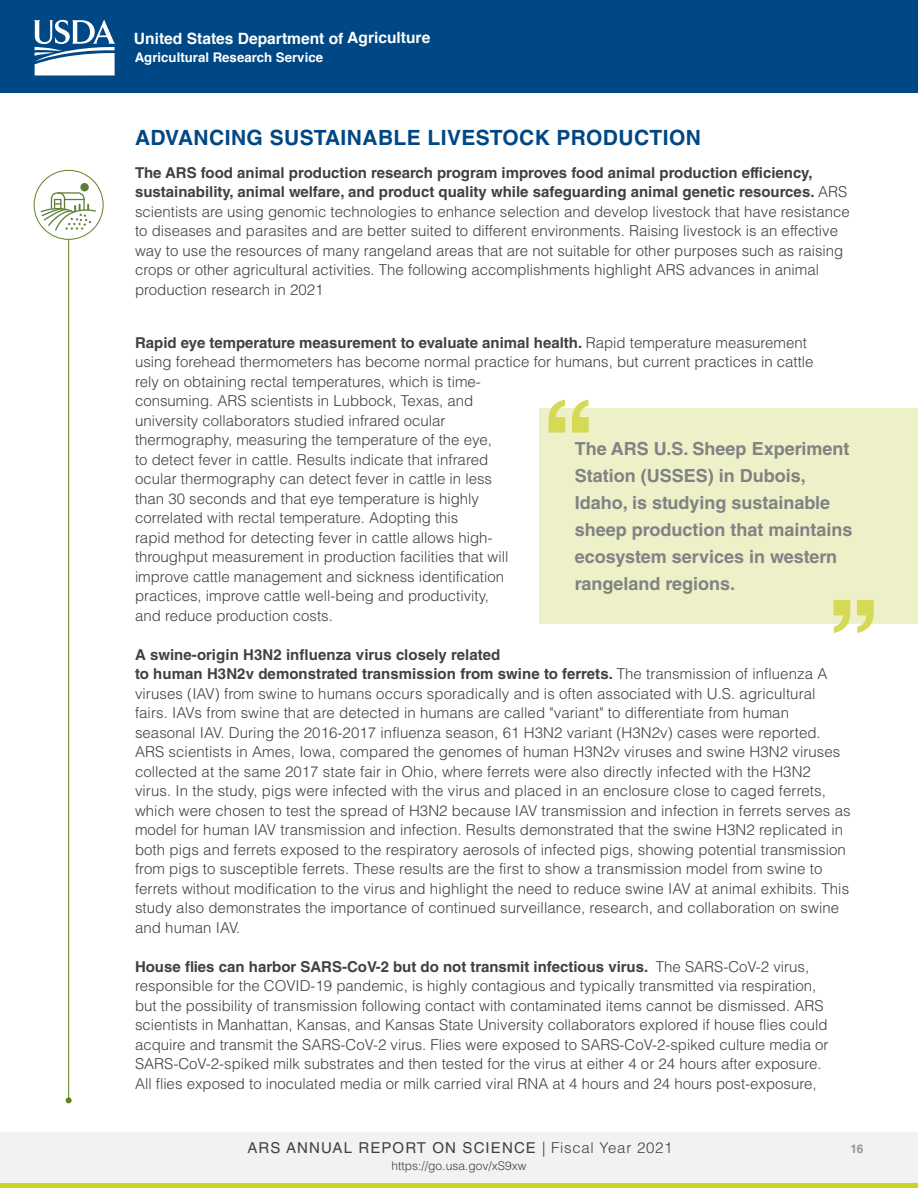
<style>
.page{position:relative;width:918px;height:1188px;background:#fff}
.page>*{position:absolute;margin:0;border:0;box-sizing:border-box;transform-origin:0 0}
.H1-research{font:700 21px "Helvetica LT Std";letter-spacing:.02em;color:#004785}
.GRAY_pull_quote{font:700 18px/27px "Helvetica LT Std";color:#808285}
.t1{font:700 15.6px "Helvetica";color:#fff}
.Body{font:300 15px/19.5px "Helvetica LT Std";color:#414042}
.intro_paragraph{font:300 15px/19.5px "Helvetica LT Std";color:#414042}
.t2{font:15px "Helvetica LT Std";letter-spacing:.075em;color:#414042}
.t3{font:700 13.2px "Helvetica";color:#fff}
.t4{font:300 12px "Helvetica LT Std";color:#414042}
.t5{font:700 12px "Helvetica LT Std";color:#939598}
.s1{font-weight:700}
.s2{font-weight:300}
</style>
<div class="page">
<div style="left:0;top:0;width:918px;height:93px;background:#004785"></div>
<div style="left:0;top:1132px;width:918px;height:56px;background:#f2f2f2"></div>
<div style="left:0;top:1183px;width:918px;height:5px;background:#cbd422"></div>
<svg style="left:34px;top:19px;width:82px;height:56px"></svg>
<hr style="left:68px;top:240px;width:1px;height:860px;background:#608225">
<svg style="left:66px;top:1097px;width:6px;height:6px"></svg>
<div style="left:34px;top:170px;width:70px;height:70px;border:1px solid #608225;border-radius:50%"></div>
<div style="left:80px;top:183px;width:9px;height:8px;background:#5c7e38;border-radius:50%"></div>
<svg style="left:40px;top:192px;width:57px;height:39px"></svg>
<div style="left:540px;top:408px;width:378px;height:216px;background:#eef0c8"></div>
<svg style="left:549px;top:400px;width:40px;height:33px"></svg>
<svg style="left:834px;top:600px;width:40px;height:33px"></svg>
<p class="t1" style="left:134px;top:25px;width:298px">United States Department of Agriculture</p>
<p class="t3" style="left:135px;top:47px;width:190px">Agricultural Research Service</p>
<p class="H1-research" style="left:135px;top:124px;width:568px">ADVANCING SUSTAINABLE LIVESTOCK PRODUCTION</p>
<p class="intro_paragraph" style="left:135px;top:162px;width:716px"><span class="s1">The ARS food animal production research program improves food animal production efficiency, sustainability, animal welfare, and product quality while safeguarding animal genetic resources.</span> ARS scientists are using genomic technologies to enhance selection and develop livestock that have resistance to diseases and parasites and are better suited to different environments. Raising livestock is an effective way to use the resources of many rangeland areas that are not suitable for other purposes such as raising crops or other agricultural activities. The following accomplishments highlight ARS advances in animal production research in 2021</p>
<p class="Body" style="left:135px;top:333px;width:680px"><span class="s1">Rapid eye temperature measurement to evaluate animal health.</span> Rapid temperature measurement using forehead thermometers has become normal practice for humans, but current practices in cattle rely on obtaining rectal temperatures, which is time-<br>consuming. ARS scientists in Lubbock, Texas, and<br>university collaborators studied infrared ocular<br>thermography, measuring the temperature of the eye,<br>to detect fever in cattle. Results indicate that infrared<br>ocular thermography can detect fever in cattle in less<br>than 30 seconds and that eye temperature is highly<br>correlated with rectal temperature. Adopting this<br>rapid method for detecting fever in cattle allows high-<br>throughput measurement in production facilities that will<br>improve cattle management and sickness identification<br>practices, improve cattle well-being and productivity,<br>and reduce production costs.</p>
<p class="Body" style="left:135px;top:645px;width:717px"><span class="s1">A swine-origin H3N2 influenza virus closely related<br>to human H3N2v demonstrated transmission from swine to ferrets.</span> The transmission of influenza A viruses (IAV) from swine to humans occurs sporadically and is often associated with U.S. agricultural fairs. IAVs from swine that are detected in humans are called "variant" to differentiate from human seasonal IAV. During the 2016-2017 influenza season, 61 H3N2 variant (H3N2v) cases were reported.<br>ARS scientists in Ames, Iowa, compared the genomes of human H3N2v viruses and swine H3N2 viruses collected at the same 2017 state fair in Ohio, where ferrets were also directly infected with the H3N2 virus. In the study, pigs were infected with the virus and placed in an enclosure close to caged ferrets, which were chosen to test the spread of H3N2 because IAV transmission and infection in ferrets serves as model for human IAV transmission and infection. Results demonstrated that the swine H3N2 replicated in both pigs and ferrets exposed to the respiratory aerosols of infected pigs, showing potential transmission from pigs to susceptible ferrets. These results are the first to show a transmission model from swine to ferrets without modification to the virus and highlight the need to reduce swine IAV at animal exhibits. This study also demonstrates the importance of continued surveillance, research, and collaboration on swine and human IAV.</p>
<p class="Body" style="left:135px;top:957px;width:695px"><span class="s1">House flies can harbor SARS-CoV-2 but do not transmit infectious virus.</span> The SARS-CoV-2 virus, responsible for the COVID-19 pandemic, is highly contagious and typically transmitted via respiration, but the possibility of transmission following contact with contaminated items cannot be dismissed. ARS scientists in Manhattan, Kansas, and Kansas State University collaborators explored if house flies could acquire and transmit the SARS-CoV-2 virus. Flies were exposed to SARS-CoV-2-spiked culture media or SARS-CoV-2-spiked milk substrates and then tested for the virus at either 4 or 24 hours after exposure.<br>All flies exposed to inoculated media or milk carried viral RNA at 4 hours and 24 hours post-exposure,</p>
<p class="GRAY_pull_quote" style="left:575px;top:435px;width:279px">The ARS U.S. Sheep Experiment<br>Station (USSES) in Dubois,<br>Idaho, is studying sustainable sheep production that maintains ecosystem services in western rangeland regions.</p>
<p class="t2" style="left:248px;top:1139px;width:427px">ARS ANNUAL REPORT ON SCIENCE <span class="s2">| Fiscal Year 2021</span></p>
<p class="t4" style="left:392px;top:1158px;width:136px">https://go.usa.gov/xS9xw</p>
<p class="t5" style="left:850px;top:1142px;width:15px">16</p>
</div>
